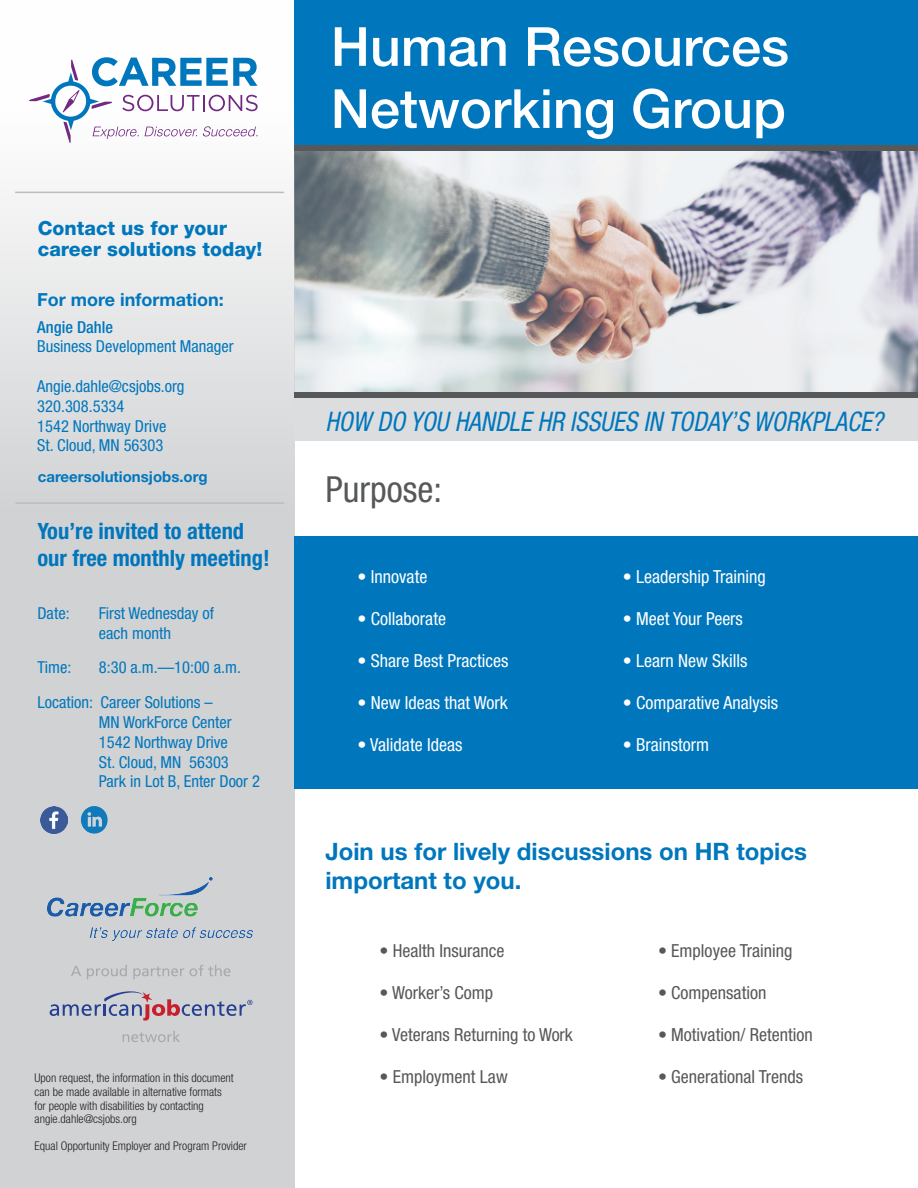
<style>
.page{position:relative;width:918px;height:1188px;background:#fff}
.page>*{position:absolute;margin:0;border:0;box-sizing:border-box;transform-origin:0 0}
.t1{font:500 54px/62.1px "Helvetica Neue LT Std";color:#fff}
.t2{font:condensed 36px "Helvetica Neue LT Std";color:#57585a}
.t3{font:italic condensed 27px "Helvetica Neue LT Std";color:#0077bd;scale:.93 1}
.t4{font:700 24px/28.8px "Helvetica Neue LT Std";color:#0077bd}
.t5{font:700 condensed 22.5px/27px "Helvetica Neue LT Std";color:#0077bd}
.t6{font:800 19.5px/21px "Helvetica Neue LT Std";color:#0077bd}
.t7{font:condensed 18px "Helvetica Neue LT Std";color:#fff}
.t8{font:condensed 18px "Helvetica Neue LT Std";color:#57585a}
.t9{font:700 18px "Helvetica Neue LT Std";color:#0077bd}
.t10{font:condensed 16.5px/19.8px "Helvetica Neue LT Std";color:#0077bd}
.t11{font:500 condensed 16.5px "Helvetica Neue LT Std";color:#0077bd}
.t12{font:700 15px "Helvetica Neue LT Std";color:#0077bd}
.t13{font:300 condensed 12px/13.8px "Helvetica Neue LT Std";color:#231f20}
</style>
<div class="page">
<img style="left:295px;top:151px;width:623px;height:242px">
<div style="left:295px;top:0;width:623px;height:147px;background:#0077bd"></div>
<svg style="left:0;top:0;width:295px;height:1188px;fill:#d1d2d4"></svg>
<div style="left:295px;top:398px;width:623px;height:42px;background:#dcdddf"></div>
<svg style="left:29px;top:57px;width:229px;height:86px"></svg>
<div style="left:295px;top:146px;width:623px;height:5px;background:#57585a"></div>
<div style="left:295px;top:393px;width:623px;height:5px;background:#57585a"></div>
<div style="left:295px;top:537px;width:623px;height:252px;background:#0077bd"></div>
<hr style="left:15px;top:192px;width:269px;height:1px;background:#bcbdc0">
<hr style="left:15px;top:502px;width:269px;height:2px;background:#bcbdc0">
<svg style="left:50px;top:991px;width:203px;height:29px;background:#b9b4c1"></svg>
<svg style="left:71px;top:966px;width:10px;height:10px"></svg>
<svg style="left:87px;top:965px;width:40px;height:14px"></svg>
<svg style="left:133px;top:965px;width:98px;height:14px"></svg>
<svg style="left:123px;top:1031px;width:57px;height:11px"></svg>
<img style="left:47px;top:877px;width:206px;height:64px">
<img style="left:40px;top:806px;width:27px;height:27px">
<img style="left:79px;top:805px;width:30px;height:29px">
<p class="t6" style="left:38px;top:218px;width:226px">Contact us for your career solutions today!</p>
<p class="t9" style="left:37px;top:288px;width:188px">For more information:</p>
<p class="t11" style="left:37px;top:317px;width:77px">Angie Dahle</p>
<p class="t10" style="left:37px;top:336px;width:198px">Business Development Manager</p>
<p class="t10" style="left:37px;top:376px;width:149px">Angie.dahle@csjobs.org<br>320.308.5334<br>1542 Northway Drive<br>St. Cloud, MN 56303</p>
<p class="t12" style="left:38px;top:468px;width:171px">careersolutionsjobs.org</p>
<h3 class="t5" style="left:37px;top:518px;width:234px">You’re invited to attend our free monthly meeting!</h3>
<p class="t10" style="left:37px;top:603px;width:34px">Date:</p>
<p class="t10" style="left:99px;top:603px;width:117px">First Wednesday of each month</p>
<p class="t10" style="left:37px;top:657px;width:35px">Time:</p>
<p class="t10" style="left:37px;top:650px;width:205px;line-height:34.8px;text-indent:61px">8:30 a.m.—10:00 a.m.<br>Location: Career Solutions –</p>
<p class="t10" style="left:99px;top:712px;width:163px">MN WorkForce Center<br>1542 Northway Drive<br>St. Cloud, MN 56303<br>Park in Lot B, Enter Door 2</p>
<p class="t13" style="left:35px;top:1071px;width:201px">Upon request, the information in this document can be made available in alternative formats for people with disabilities by contacting angie.dahle@csjobs.org</p>
<p class="t13" style="left:35px;top:1139px;width:214px">Equal Opportunity Employer and Program Provider</p>
<h1 class="t1" style="left:331px;top:15px;width:460px">Human Resources<br>Networking Group</h1>
<h3 class="t3" style="left:325px;top:406px;width:601px">HOW DO YOU HANDLE HR ISSUES IN TODAY’S WORKPLACE?</h3>
<h2 class="t2" style="left:325px;top:468px;width:118px">Purpose:</h2>
<p class="t7" style="left:358px;top:566px;width:71px">• Innovate</p>
<p class="t7" style="left:358px;top:608px;width:90px">• Collaborate</p>
<p class="t7" style="left:358px;top:650px;width:152px">• Share Best Practices</p>
<p class="t7" style="left:358px;top:692px;width:152px">• New Ideas that Work</p>
<p class="t7" style="left:358px;top:734px;width:106px">• Validate Ideas</p>
<p class="t7" style="left:623px;top:566px;width:144px">• Leadership Training</p>
<p class="t7" style="left:623px;top:608px;width:122px">• Meet Your Peers</p>
<p class="t7" style="left:623px;top:650px;width:126px">• Learn New Skills</p>
<p class="t7" style="left:623px;top:692px;width:157px">• Comparative Analysis</p>
<p class="t7" style="left:623px;top:734px;width:88px">• Brainstorm</p>
<h3 class="t4" style="left:325px;top:837px;width:483px">Join us for lively discussions on HR topics important to you.</h3>
<p class="t8" style="left:379px;top:941px;width:126px">• Health Insurance</p>
<p class="t8" style="left:379px;top:983px;width:115px">• Worker’s Comp</p>
<p class="t8" style="left:379px;top:1024px;width:195px">• Veterans Returning to Work</p>
<p class="t8" style="left:379px;top:1066px;width:130px">• Employment Law</p>
<p class="t8" style="left:658px;top:940px;width:136px">• Employee Training</p>
<p class="t8" style="left:658px;top:982px;width:110px">• Compensation</p>
<p class="t8" style="left:658px;top:1024px;width:156px">• Motivation/ Retention</p>
<p class="t8" style="left:658px;top:1066px;width:147px">• Generational Trends</p>
</div>
